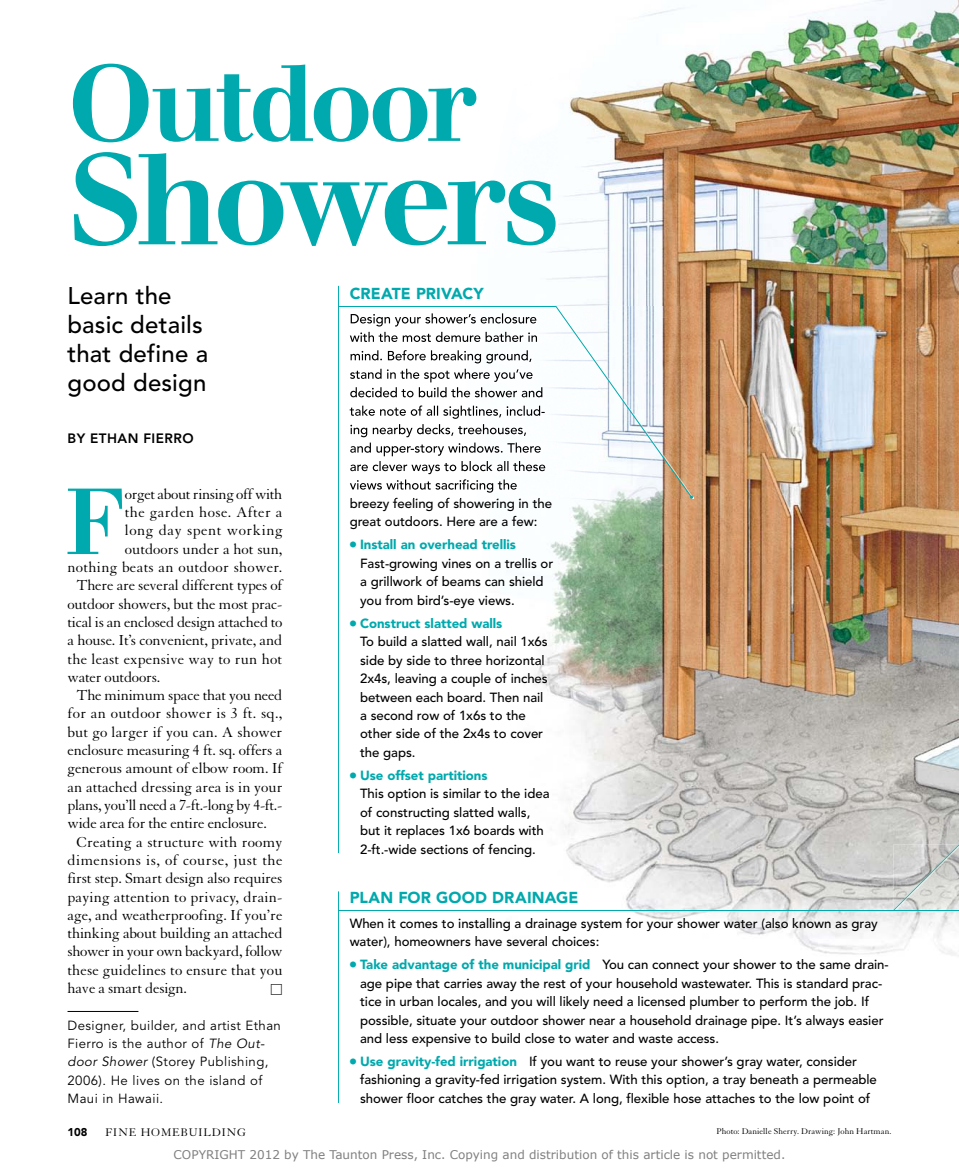
<style>
.page{position:relative;width:959px;height:1175px;background:#fff}
.page>*{position:absolute;margin:0;border:0;box-sizing:border-box;transform-origin:0 0}
.t1{font:500 135.6px "Walbaum EFOP";letter-spacing:-.055em;color:#00a9ad}
.t2{font:500 113.55px "Walbaum EFOP";letter-spacing:-.05em;color:#00a9ad}
.t3{font:500 98.1px "Walbaum EFOP";color:#00a9ad}
.t4{font:500 24px/29.1px "Avenir LT Std";letter-spacing:.005em;color:#000}
.t5{font:15.75px "Granjon LT Std";letter-spacing:-.01em;color:#000}
.t6{font:15.75px "Granjon LT Std";letter-spacing:.01em;color:#000}
.t7{font:15.75px "Granjon LT Std";letter-spacing:.02em;color:#000}
.t8{font:15.75px "Granjon LT Std";letter-spacing:.03em;color:#000}
.t9{font:900 15.75px "Avenir LT Std";letter-spacing:.01em;color:#00a9ad}
.t10{font:800 13.5px "Avenir LT Std";letter-spacing:.03em;color:#000}
.t11{font:13.5px "Universal Std Newswith Comm Pi";color:#000}
.t12{font:500 13.2px/18.5px "Avenir LT Std";letter-spacing:-.005em;color:#000}
.t13{font:13.2px/18.3px "Avenir LT Std";letter-spacing:.03em;color:#000}
.t14{font:12px "Verdana";color:#808080}
.t15{font:12px "Granjon LT Std";color:#000}
.t16{font:900 11.25px "Avenir LT Std";color:#000}
.t17{font:9px "Granjon LT Std";letter-spacing:.005em;color:#000}
.s1{font-style:italic}
.s2{font-family:"Universal Std Newswith Comm Pi";font-weight:400;font-size:7.5px;color:#00a9ad}
.s3{font-weight:900;color:#00a9ad}
</style>
<div class="page">
<img style="left:535px;top:0;width:423px;height:956px">
<img style="left:535px;top:65px;width:22px;height:182px">
<hr style="left:68px;top:1011px;width:70px;height:1px;background:#000">
<img style="left:350px;top:498px;width:100px;height:1px">
<img style="left:460px;top:498px;width:92px;height:1px">
<svg style="left:339px;top:306px;width:353px;height:192px"></svg>
<hr style="left:338px;top:286px;width:1px;height:567px;background:#00a9ad">
<hr style="left:338px;top:891px;width:1px;height:211px;background:#00a9ad">
<hr style="left:338px;top:910px;width:620px;height:1px;background:#00a9ad">
<svg style="left:893px;top:778px;width:66px;height:132px;background:#c5c5c2"></svg>
<h2 class="t2" style="left:67px;top:42px;width:411px">Outdoor</h2>
<h1 class="t1" style="left:67px;top:126px;width:495px">Showers</h1>
<h3 class="t4" style="left:68px;top:281px;width:142px">Learn the basic details that define a good design</h3>
<p class="t9" style="left:350px;top:284px;width:136px">CREATE PRIVACY</p>
<p class="t10" style="left:68px;top:430px;width:128px">BY ETHAN FIERRO</p>
<h3 class="t3" style="left:64px;top:468px;width:62px">F</h3>
<p class="t5" style="left:125px;top:485px;width:159px">orget about rinsing off with</p>
<p class="t7" style="left:125px;top:504px;width:159px">the garden hose. After a</p>
<p class="t8" style="left:125px;top:522px;width:159px">long day spent working</p>
<p class="t5" style="left:125px;top:540px;width:159px">outdoors under a hot sun,</p>
<p class="t7" style="left:67px;top:558px;width:216px">nothing beats an outdoor shower.</p>
<p class="t5" style="left:76px;top:577px;width:207px">There are several different types of</p>
<p class="t5" style="left:67px;top:595px;width:216px">outdoor showers, but the most prac-</p>
<p class="t5" style="left:67px;top:613px;width:216px">tical is an enclosed design attached to</p>
<p class="t5" style="left:67px;top:632px;width:216px">a house. It’s convenient, private, and</p>
<p class="t6" style="left:67px;top:650px;width:216px">the least expensive way to run hot</p>
<p class="t5" style="left:67px;top:668px;width:94px">water outdoors.</p>
<p class="t5" style="left:76px;top:687px;width:207px">The minimum space that you need</p>
<p class="t7" style="left:67px;top:705px;width:216px">for an outdoor shower is 3 ft. sq.,</p>
<p class="t5" style="left:67px;top:723px;width:216px">but go larger if you can. A shower</p>
<p class="t5" style="left:67px;top:741px;width:216px">enclosure measuring 4 ft. sq. offers a</p>
<p class="t5" style="left:67px;top:760px;width:216px">generous amount of elbow room. If</p>
<p class="t5" style="left:67px;top:778px;width:216px">an attached dressing area is in your</p>
<p class="t5" style="left:67px;top:796px;width:216px">plans, you’ll need a 7-ft.-long by 4-ft.-</p>
<p class="t5" style="left:67px;top:815px;width:201px">wide area for the entire enclosure.</p>
<p class="t6" style="left:76px;top:833px;width:207px">Creating a structure with roomy</p>
<p class="t8" style="left:67px;top:851px;width:216px">dimensions is, of course, just the</p>
<p class="t5" style="left:67px;top:870px;width:216px">first step. Smart design also requires</p>
<p class="t6" style="left:67px;top:888px;width:216px">paying attention to privacy, drain-</p>
<p class="t5" style="left:67px;top:906px;width:216px">age, and weatherproofing. If you’re</p>
<p class="t5" style="left:67px;top:924px;width:217px">thinking about building an attached</p>
<p class="t5" style="left:67px;top:943px;width:216px">shower in your own backyard, follow</p>
<p class="t5" style="left:67px;top:961px;width:216px">these guidelines to ensure that you</p>
<p class="t5" style="left:67px;top:979px;width:121px">have a smart design.</p>
<p class="t11" style="left:270px;top:983px;width:14px">□</p>
<p class="t13" style="left:68px;top:1016px;width:215px">Designer, builder, and artist Ethan<br>Fierro is the author of <span class="s1">The Out&shy;door Shower</span> (Storey Publishing,<br>2006). He lives on the island of<br>Maui in Hawaii.</p>
<p class="t12" style="left:350px;top:494px;width:204px">breezy feeling of showering in the great outdoors. Here are a few:</p>
<p class="t12" style="left:360px;top:536px;width:195px;text-indent:-10px"><span class="s2">●</span> <span class="s3">Install an overhead trellis<br></span>Fast-growing vines on a trellis or a grillwork of beams can shield you from bird’s-eye views.</p>
<p class="t12" style="left:360px;top:614px;width:189px;text-indent:-10px"><span class="s2">●</span> <span class="s3">Construct slatted walls<br></span>To build a slatted wall, nail 1x6s side by side to three horizontal<br>2x4s, leaving a couple of inches between each board. Then nail a second row of 1x6s to the other side of the 2x4s to cover the gaps.</p>
<p class="t12" style="left:360px;top:766px;width:191px;text-indent:-10px"><span class="s2">●</span> <span class="s3">Use offset partitions<br></span>This option is similar to the idea of constructing slatted walls, but it replaces 1x6 boards with<br>2-ft.-wide sections of fencing.</p>
<p class="t9" style="left:350px;top:888px;width:230px">PLAN FOR GOOD DRAINAGE</p>
<p class="t12" style="left:350px;top:914px;width:529px">When it comes to installing a drainage system for your shower water (also known as gray water), homeowners have several choices:</p>
<p class="t12" style="left:360px;top:955px;width:530px;text-indent:-10px"><span class="s2">●</span> <span class="s3">Take advantage of the municipal grid</span> You can connect your shower to the same drain&shy;age pipe that carries away the rest of your household wastewater. This is standard prac&shy;tice in urban locales, and you will likely need a licensed plumber to perform the job. If possible, situate your outdoor shower near a household drainage pipe. It’s always easier and less expensive to build close to water and waste access.</p>
<p class="t12" style="left:360px;top:1052px;width:518px;text-indent:-10px"><span class="s2">●</span> <span class="s3">Use gravity-fed irrigation</span> If you want to reuse your shower’s gray water, consider fashioning a gravity-fed irrigation system. With this option, a tray beneath a permeable shower floor catches the gray water. A long, flexible hose attaches to the low point of</p>
<p class="t17" style="left:716px;top:1126px;width:176px">Photo: Danielle Sherry. Drawing: John Hartman.</p>
<p class="t16" style="left:68px;top:1125px;width:21px">108</p>
<p class="t15" style="left:105px;top:1126px;width:142px">FINE HOMEBUILDING</p>
<p class="t14" style="left:174px;top:1146px;width:613px">COPYRIGHT 2012 by The Taunton Press, Inc. Copying and distribution of this article is not permitted.</p>
</div>
